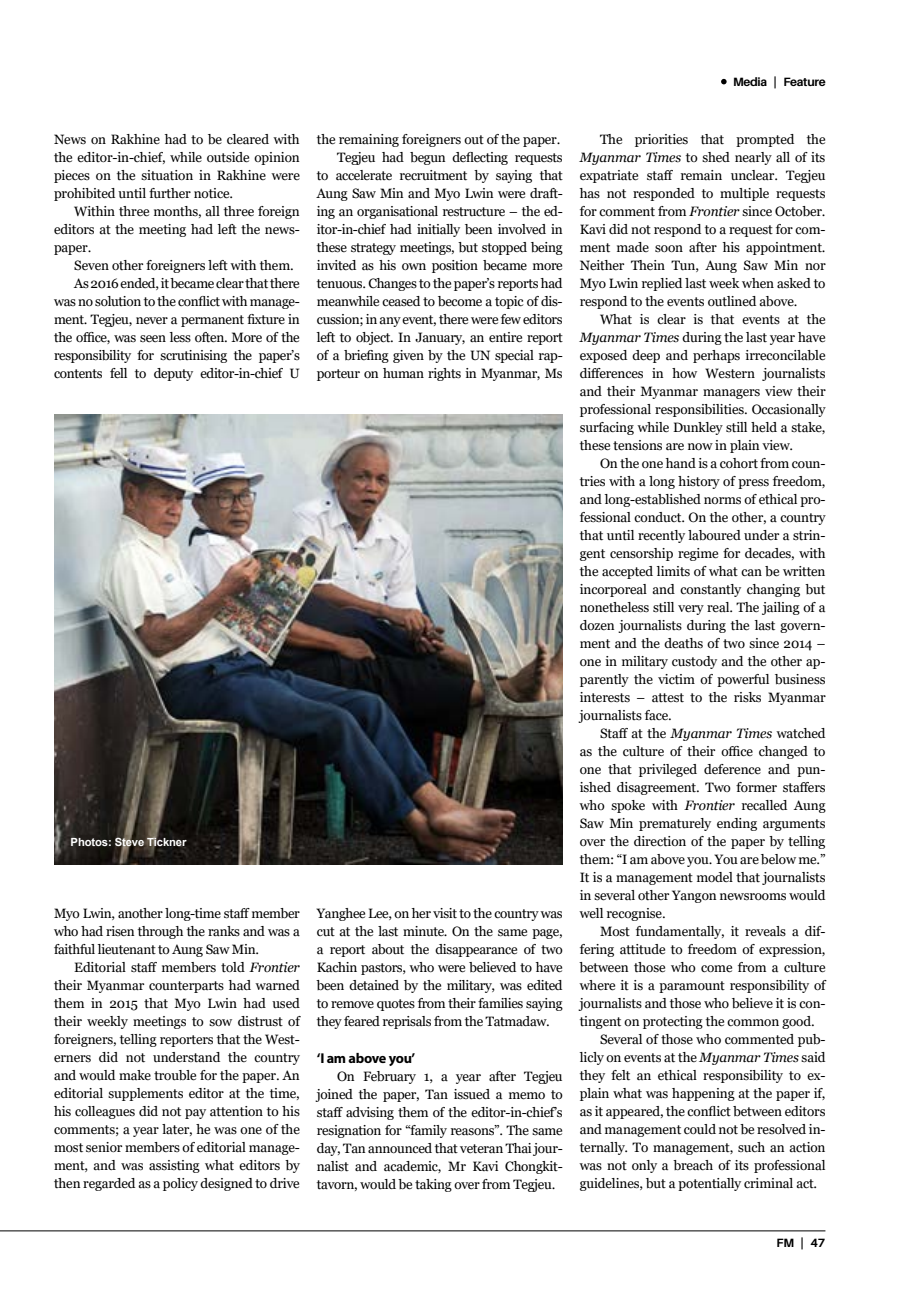
<style>
.page{position:relative;width:915px;height:1306px;background:#fff}
.page>*{position:absolute;margin:0;border:0;box-sizing:border-box;transform-origin:0 0}
.t1{font:700 14.25px "Myriad Pro";letter-spacing:-.02em;color:#000}
.t2{font:13.5px/18px "Georgia";letter-spacing:-.01em;color:#000;text-align:justify}
.t3{font:700 12px "Aileron";letter-spacing:-.025em;color:#000}
.t4{font:700 11.25px "Arial";letter-spacing:-.01em;color:#fff}
.s1{font-style:italic}
</style>
<div class="page">
<hr style="left:0;top:1230px;width:825px;height:1px;background:#000">
<svg style="left:721px;top:79px;width:5px;height:5px"></svg>
<img style="left:54px;top:414px;width:508px;height:450px">
<p class="t3" style="left:732px;top:75px;width:94px">Media | Feature</p>
<p class="t2" style="left:54px;top:130px;width:247px">News on Rakhine had to be cleared with the editor-in-chief, while outside opinion pieces on the situation in Rakhine were prohibited until further notice.</p>
<p class="t2" style="left:54px;top:202px;width:247px;text-indent:20px">Within three months, all three foreign editors at the meeting had left the news&shy;paper.</p>
<p class="t2" style="left:74px;top:256px;width:221px">Seven other foreigners left with them.</p>
<p class="t2" style="left:74px;top:274px;width:227px">As 2016 ended, it became clear that there</p>
<p class="t2" style="left:54px;top:292px;width:247px">was no solution to the conflict with manage-</p>
<p class="t2" style="left:54px;top:310px;width:247px">ment. Tegjeu, never a permanent fixture in</p>
<p class="t2" style="left:54px;top:328px;width:247px">the office, was seen less often. More of the</p>
<p class="t2" style="left:54px;top:346px;width:247px">responsibility for scrutinising the paper’s</p>
<p class="t2" style="left:54px;top:364px;width:247px">contents fell to deputy editor-in-chief U</p>
<p class="t2" style="left:317px;top:130px;width:247px;text-align:right">the remaining foreigners out of the paper.<br>Tegjeu had begun deflecting requests<br>to accelerate recruitment by saying that Aung Saw Min and Myo Lwin were draft&shy;ing an organisational restructure – the ed&shy;itor-in-chief had initially been involved in these strategy meetings, but stopped being invited as his own position became more tenuous. Changes to the paper’s reports had meanwhile ceased to become a topic of dis&shy;cussion; in any event, there were few editors left to object. In January, an entire report of a briefing given by the UN special rap&shy;porteur on human rights in Myanmar, Ms</p>
<p class="t4" style="left:71px;top:836px;width:117px">Photos: Steve Tickner</p>
<p class="t2" style="left:54px;top:904px;width:247px">Myo Lwin, another long-time staff member who had risen through the ranks and was a faithful lieutenant to Aung Saw Min.</p>
<p class="t2" style="left:54px;top:958px;width:247px;text-indent:20px">Editorial staff members told <span class="s1">Frontier </span>their Myanmar counterparts had warned them in 2015 that Myo Lwin had used their weekly meetings to sow distrust of foreigners, telling reporters that the West&shy;erners did not understand the country and would make trouble for the paper. An editorial supplements editor at the time, his colleagues did not pay attention to his comments; a year later, he was one of the most senior members of editorial manage&shy;ment, and was assisting what editors by then regarded as a policy designed to drive</p>
<p class="t2" style="left:317px;top:904px;width:247px">Yanghee Lee, on her visit to the country was cut at the last minute. On the same page, a report about the disappearance of two Kachin pastors, who were believed to have been detained by the military, was edited to remove quotes from their families saying they feared reprisals from the Tatmadaw.</p>
<p class="t1" style="left:317px;top:1048px;width:100px">‘I am above you’</p>
<p class="t2" style="left:317px;top:1066px;width:247px;text-indent:20px">On February 1, a year after Tegjeu joined the paper, Tan issued a memo to staff advising them of the editor-in-chief’s resignation for “family reasons”. The same day, Tan announced that veteran Thai jour&shy;nalist and academic, Mr Kavi Chongkit&shy;tavorn, would be taking over from Tegjeu.</p>
<p class="t2" style="left:579px;top:130px;width:247px;text-indent:20px">The priorities that prompted the <span class="s1">Myanmar Times</span> to shed nearly all of its expatriate staff remain unclear. Tegjeu has not responded to multiple requests for comment from <span class="s1">Frontier</span> since October.<br>Kavi did not respond to a request for com&shy;ment made soon after his appointment.<br>Neither Thein Tun, Aung Saw Min nor Myo Lwin replied last week when asked to respond to the events outlined above.</p>
<p class="t2" style="left:579px;top:310px;width:247px;text-indent:20px">What is clear is that events at the <span class="s1">Myanmar Times</span> during the last year have exposed deep and perhaps irreconcilable differences in how Western journalists and their Myanmar managers view their professional responsibilities. Occasionally surfacing while Dunkley still held a stake, these tensions are now in plain view.</p>
<p class="t2" style="left:579px;top:454px;width:247px;text-indent:20px">On the one hand is a cohort from coun&shy;tries with a long history of press freedom, and long-established norms of ethical pro&shy;fessional conduct. On the other, a country that until recently laboured under a strin&shy;gent censorship regime for decades, with the accepted limits of what can be written incorporeal and constantly changing but nonetheless still very real. The jailing of a dozen journalists during the last govern&shy;ment and the deaths of two since 2014 – one in military custody and the other ap&shy;parently the victim of powerful business interests – attest to the risks Myanmar journalists face.</p>
<p class="t2" style="left:579px;top:724px;width:247px;text-indent:20px">Staff at the <span class="s1">Myanmar Times</span> watched as the culture of their office changed to one that privileged deference and pun&shy;ished disagreement. Two former staffers who spoke with <span class="s1">Frontier</span> recalled Aung Saw Min prematurely ending arguments over the direction of the paper by telling them: “I am above you. You are below me.” It is a management model that journalists in several other Yangon newsrooms would well recognise.</p>
<p class="t2" style="left:600px;top:922px;width:227px">Most fundamentally, it reveals a dif-</p>
<p class="t2" style="left:579px;top:940px;width:247px">fering attitude to freedom of expression,</p>
<p class="t2" style="left:579px;top:958px;width:247px">between those who come from a culture</p>
<p class="t2" style="left:579px;top:976px;width:247px">where it is a paramount responsibility of</p>
<p class="t2" style="left:579px;top:994px;width:247px">journalists and those who believe it is con-</p>
<p class="t2" style="left:579px;top:1012px;width:236px">tingent on protecting the common good.</p>
<p class="t2" style="left:600px;top:1030px;width:227px">Several of those who commented pub-</p>
<p class="t2" style="left:579px;top:1048px;width:247px">licly on events at the <span class="s1">Myanmar Times</span> said</p>
<p class="t2" style="left:579px;top:1066px;width:247px">they felt an ethical responsibility to ex-</p>
<p class="t2" style="left:579px;top:1084px;width:247px">plain what was happening at the paper if,</p>
<p class="t2" style="left:579px;top:1102px;width:247px">as it appeared, the conflict between editors</p>
<p class="t2" style="left:579px;top:1120px;width:247px">and management could not be resolved in-</p>
<p class="t2" style="left:579px;top:1138px;width:247px">ternally. To management, such an action</p>
<p class="t2" style="left:579px;top:1156px;width:247px">was not only a breach of its professional</p>
<p class="t2" style="left:579px;top:1174px;width:239px">guidelines, but a potentially criminal act.</p>
<p class="t3" style="left:776px;top:1235px;width:51px">FM | 47</p>
</div>
